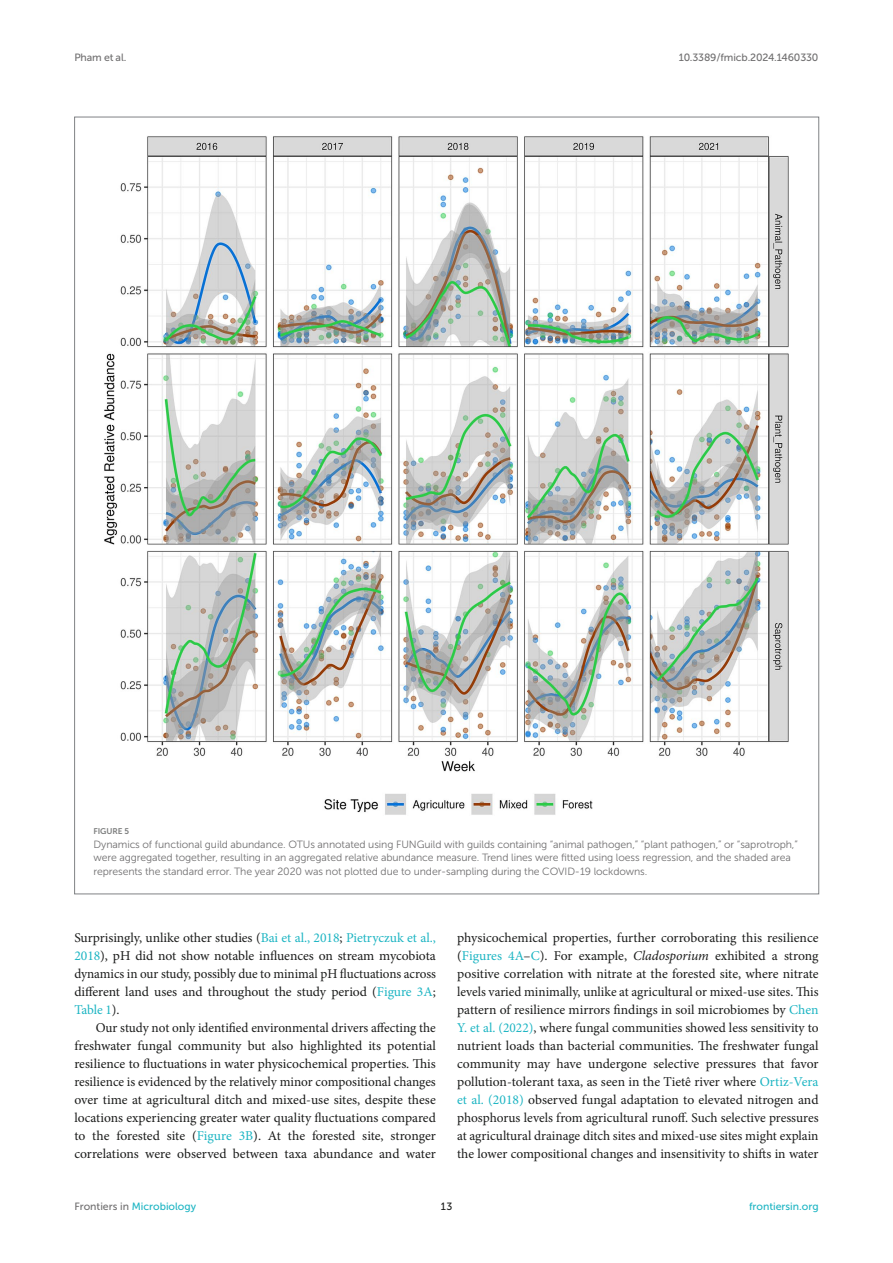
<style>
.page{position:relative;width:893px;height:1263px;background:#fff}
.page>*{position:absolute;margin:0;border:0;box-sizing:border-box;transform-origin:0 0}
.TEXT{font:13.5px/18px "Minion Pro";letter-spacing:-.005em;color:#1b1c1b;text-align:justify}
.FIG_LEG{font:10.5px/13.5px "Museo Sans 300";letter-spacing:-.01em;color:#706f70}
.t1{font:10.5px "Museo Sans 500";color:#1db5c3}
.t2{font:10.5px "Museo Sans 500";letter-spacing:-.015em;color:#706f70}
.t3{font:10.5px "Museo Sans 500";color:#1b1c1b}
.FIG_HD{font:8.25px "Museo Sans 700";letter-spacing:-.01em;color:#7e7f7f}
.s1{color:#1db5c3}
.s2{font-style:italic}
.s3{color:#706f70}
</style>
<div class="page">
<img style="left:104px;top:136px;width:685px;height:679px">
<p class="t2" style="left:74px;top:51px;width:53px">Pham et al.</p>
<p class="t2" style="left:679px;top:51px;width:141px">10.3389/fmicb.2024.1460330</p>
<p class="FIG_HD" style="left:94px;top:827px;width:37px">FIGURE 5</p>
<p class="FIG_LEG" style="left:94px;top:838px;width:706px">Dynamics of functional guild abundance. OTUs annotated using FUNGuild with guilds containing “animal pathogen,” “plant pathogen,” or “saprotroph,” were aggregated together, resulting in an aggregated relative abundance measure. Trend lines were fitted using loess regression, and the shaded area represents the standard error. The year 2020 was not plotted due to under-sampling during the COVID-19 lockdowns.</p>
<p class="TEXT" style="left:74px;top:929px;width:363px">Surprisingly, unlike other studies (<span class="s1">Bai et al., 2018</span>; <span class="s1">Pietryczuk et al., 2018</span>), pH did not show notable influences on stream mycobiota dynamics in our study, possibly due to minimal pH fluctuations across different land uses and throughout the study period (<span class="s1">Figure 3A</span>; <span class="s1">Table 1</span>).</p>
<p class="TEXT" style="left:74px;top:1019px;width:363px;text-indent:21px">Our study not only identified environmental drivers affecting the freshwater fungal community but also highlighted its potential resilience to fluctuations in water physicochemical properties. This resilience is evidenced by the relatively minor compositional changes over time at agricultural ditch and mixed-use sites, despite these locations experiencing greater water quality fluctuations compared to the forested site (<span class="s1">Figure 3B</span>). At the forested site, stronger correlations were observed between taxa abundance and water</p>
<p class="TEXT" style="left:457px;top:929px;width:363px">physicochemical properties, further corroborating this resilience (<span class="s1">Figures 4A</span>–<span class="s1">C</span>). For example, <span class="s2">Cladosporium</span> exhibited a strong positive correlation with nitrate at the forested site, where nitrate levels varied minimally, unlike at agricultural or mixed-use sites. This pattern of resilience mirrors findings in soil microbiomes by <span class="s1">Chen Y. et al. (2022)</span>, where fungal communities showed less sensitivity to nutrient loads than bacterial communities. The freshwater fungal community may have undergone selective pressures that favor pollution-tolerant taxa, as seen in the Tietê river where <span class="s1">Ortiz-Vera et al. (2018)</span> observed fungal adaptation to elevated nitrogen and phosphorus levels from agricultural runoff. Such selective pressures at agricultural drainage ditch sites and mixed-use sites might explain the lower compositional changes and insensitivity to shifts in water</p>
<p class="t1" style="left:74px;top:1200px;width:123px"><span class="s3">Frontiers in</span> Microbiology</p>
<p class="t3" style="left:441px;top:1200px;width:13px">13</p>
<p class="t1" style="left:749px;top:1200px;width:71px">frontiersin.org</p>
</div>
